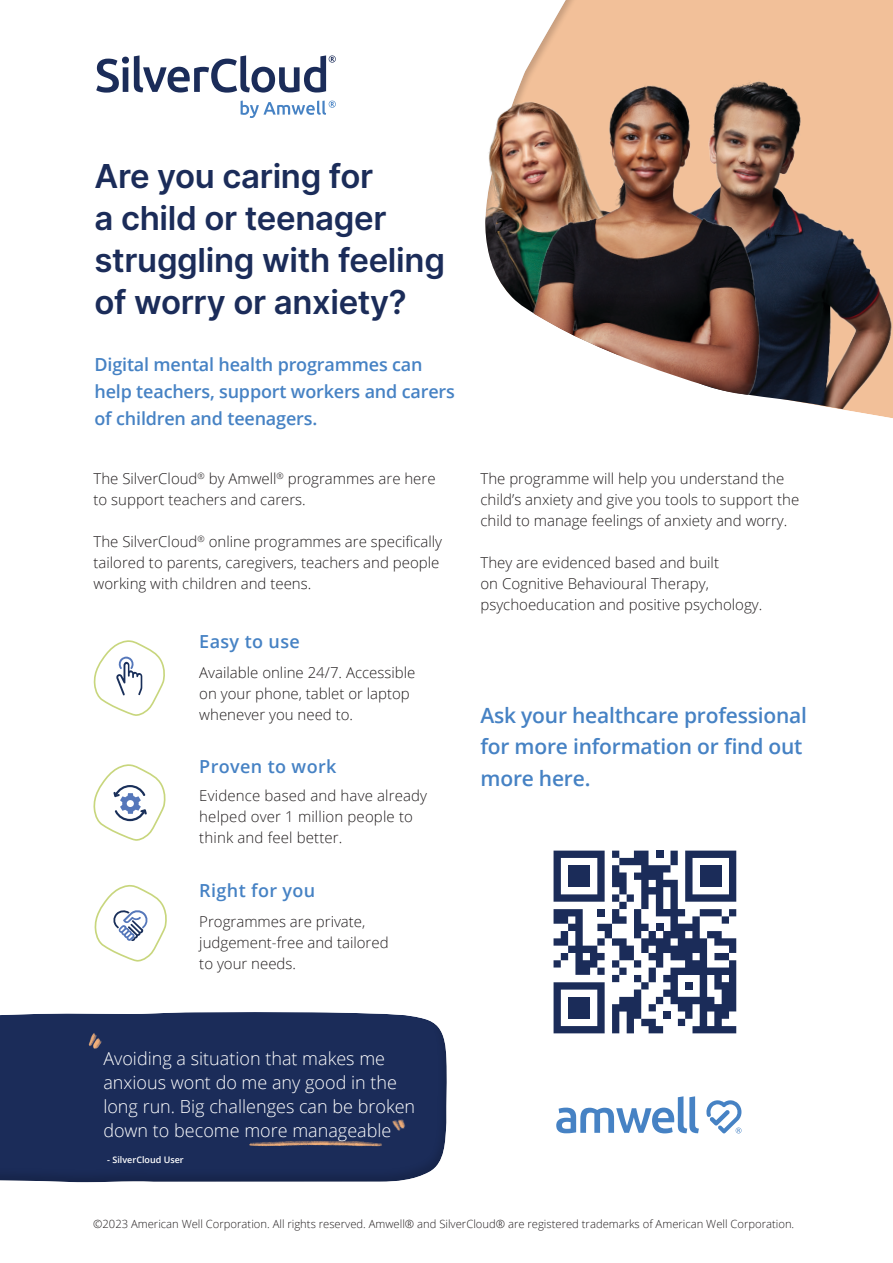
<style>
.page{position:relative;width:893px;height:1263px;background:#fff}
.page>*{position:absolute;margin:0;border:0;box-sizing:border-box;transform-origin:0 0}
.t1{font:600 33px/42px "Inter";letter-spacing:-.01em;color:#1b2c59}
.t2{font:600 21px/31.5px "Open Sans";letter-spacing:-.01em;color:#4682c4}
.Paragraph_Style_1{font:300 18px/24px "Open Sans";color:#fff}
.t3{font:600 18px/27px "Open Sans";letter-spacing:-.01em;color:#4682c4}
.t4{font:600 18px "Open Sans";letter-spacing:.02em;color:#4682c4}
.t5{font:300 15px/21px "Open Sans";color:#231f20}
.t6{font:300 11.25px "Open Sans";color:#231f20}
.Paragraph_Style_1-2{font:600 9px "Open Sans";color:#fff}
</style>
<div class="page">
<svg style="left:96px;top:55px;width:240px;height:38px"></svg>
<svg style="left:241px;top:101px;width:95px;height:17px"></svg>
<svg style="left:93px;top:764px;width:73px;height:77px"></svg>
<svg style="left:93px;top:640px;width:72px;height:76px"></svg>
<svg style="left:94px;top:885px;width:73px;height:77px"></svg>
<svg style="left:554px;top:850px;width:182px;height:183px"></svg>
<div style="left:685px;top:982px;width:7px;height:7px;background:#1b2c59"></div>
<div style="left:656px;top:924px;width:7px;height:7px;background:#1b2c59"></div>
<div style="left:568px;top:997px;width:22px;height:22px;background:#1b2c59"></div>
<div style="left:700px;top:865px;width:22px;height:22px;background:#1b2c59"></div>
<div style="left:568px;top:865px;width:22px;height:22px;background:#1b2c59"></div>
<svg style="left:556px;top:1096px;width:143px;height:37px"></svg>
<svg style="left:706px;top:1100px;width:36px;height:33px"></svg>
<div style="left:0;top:1012px;width:447px;height:171px;background:#1b2c59"></div>
<img style="left:81px;top:1023px;width:25px;height:26px">
<img style="left:385px;top:1109px;width:34px;height:33px">
<img style="left:248px;top:1140px;width:138px;height:10px">
<img style="left:794px;top:0;width:99px;height:418px">
<img style="left:485px;top:0;width:361px;height:401px">
<h1 class="t1" style="left:94px;top:154px;width:352px">Are you caring for<br>a child or teenager struggling with feeling of worry or anxiety?</h1>
<p class="t3" style="left:94px;top:351px;width:362px">Digital mental health programmes can help teachers, support workers and carers of children and teenagers.</p>
<p class="t5" style="left:94px;top:468px;width:344px">The SilverCloud<sup>®</sup> by Amwell<sup>®</sup> programmes are here to support teachers and carers.</p>
<p class="t5" style="left:94px;top:531px;width:350px">The SilverCloud<sup>®</sup> online programmes are specifically tailored to parents, caregivers, teachers and people working with children and teens.</p>
<p class="t4" style="left:199px;top:629px;width:102px">Easy to use</p>
<p class="t5" style="left:199px;top:661px;width:218px">Available online 24/7. Accessible on your phone, tablet or laptop whenever you need to.</p>
<p class="t4" style="left:199px;top:754px;width:139px">Proven to work</p>
<p class="t5" style="left:199px;top:785px;width:229px">Evidence based and have already helped over 1 million people to think and feel better.</p>
<p class="t4" style="left:199px;top:878px;width:118px">Right for you</p>
<p class="t5" style="left:199px;top:911px;width:191px">Programmes are private, judgement-free and tailored to your needs.</p>
<p class="t5" style="left:480px;top:468px;width:320px">The programme will help you understand the child’s anxiety and give you tools to support the child to manage feelings of anxiety and worry.</p>
<p class="t5" style="left:480px;top:552px;width:283px">They are evidenced based and built<br>on Cognitive Behavioural Therapy, psychoeducation and positive psychology.</p>
<p class="t2" style="left:480px;top:699px;width:328px">Ask your healthcare professional for more information or find out more here.</p>
<p class="Paragraph_Style_1" style="left:103px;top:1046px;width:313px">Avoiding a situation that makes me anxious wont do me any good in the long run. Big challenges can be broken down to become more manageable</p>
<p class="Paragraph_Style_1-2" style="left:107px;top:1153px;width:78px">- SilverCloud User</p>
<p class="t6" style="left:93px;top:1216px;width:703px">©2023 American Well Corporation. All rights reserved. Amwell® and SilverCloud® are registered trademarks of American Well Corporation.</p>
</div>
